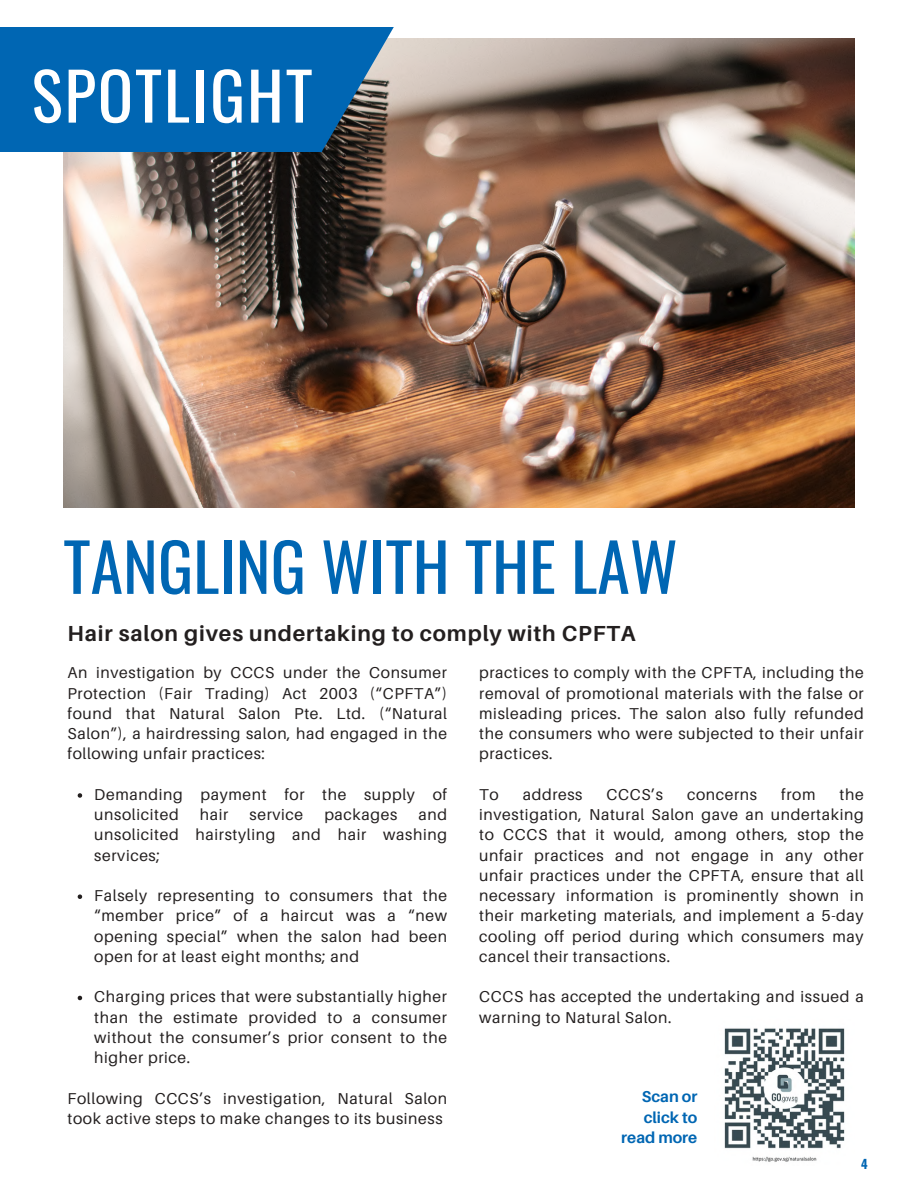
<style>
.page{position:relative;width:918px;height:1188px;background:#fff}
.page>*{position:absolute;margin:0;border:0;box-sizing:border-box;transform-origin:0 0}
.t1{font:66px "Oswald";color:#0066b3}
.t2{font:65.4px "Oswald";letter-spacing:.03em;color:#fff}
.t3{font:700 21.75px "Aileron";letter-spacing:.04em;color:#231f1f}
.t4{font:15.75px/20.2px "Aileron";letter-spacing:.04em;color:#231f1f;text-align:justify}
.t5{font:700 15.75px/20.7px "Aileron";color:#0066b3;text-align:right}
.t6{font:700 12.45px "Oswald";color:#0066b3}
</style>
<div class="page">
<img style="left:63px;top:38px;width:791px;height:469px">
<div style="left:0;top:27px;width:321px;height:125px;background:#0066b3"></div>
<svg style="left:249px;top:27px;width:145px;height:126px"></svg>
<img style="left:724px;top:1028px;width:121px;height:134px">
<svg style="left:78px;top:793px;width:4px;height:5px"></svg>
<svg style="left:78px;top:894px;width:4px;height:5px"></svg>
<svg style="left:78px;top:996px;width:4px;height:4px"></svg>
<p class="t2" style="left:32px;top:45px;width:283px">SPOTLIGHT</p>
<p class="t1" style="left:63px;top:515px;width:616px">TANGLING WITH THE LAW</p>
<p class="t3" style="left:68px;top:619px;width:570px">Hair salon gives undertaking to comply with CPFTA</p>
<p class="t4" style="left:479px;top:663px;width:386px">practices to comply with the CPFTA, including the removal of promotional materials with the false or misleading prices. The salon also fully refunded the consumers who were subjected to their unfair practices.</p>
<p class="t4" style="left:479px;top:784px;width:21px">To</p>
<p class="t4" style="left:523px;top:784px;width:61px">address</p>
<p class="t4" style="left:607px;top:784px;width:58px">CCCS’s</p>
<p class="t4" style="left:687px;top:784px;width:72px">concerns</p>
<p class="t4" style="left:781px;top:784px;width:36px">from</p>
<h1 class="t4" style="left:68px;top:663px;width:381px">An investigation by CCCS under the Consumer Protection (Fair Trading) Act 2003 (“CPFTA”) found that Natural Salon Pte. Ltd. (“Natural Salon”), a hairdressing salon, had engaged in the following unfair practices:</h1>
<h1 class="t4" style="left:94px;top:784px;width:354px">Demanding payment for the supply of unsolicited</h1>
<p class="t4" style="left:479px;top:784px;width:386px;text-indent:360px">the investigation, Natural Salon gave an undertaking to CCCS that it would, among others, stop the unfair practices and not engage in any other unfair practices under the CPFTA, ensure that all necessary information is prominently shown in their marketing materials, and implement a 5-day cooling off period during which consumers may cancel their transactions.</p>
<p class="t4" style="left:479px;top:987px;width:386px">CCCS has accepted the undertaking and issued a warning to Natural Salon.</p>
<h1 class="t4" style="left:200px;top:804px;width:30px">hair</h1>
<h1 class="t4" style="left:250px;top:804px;width:55px">service</h1>
<h1 class="t4" style="left:324px;top:804px;width:74px">packages</h1>
<h1 class="t4" style="left:94px;top:804px;width:354px;text-indent:324px">and unsolicited hairstyling and hair washing services;</h1>
<h2 class="t4" style="left:94px;top:885px;width:354px">Falsely representing to consumers that the “member price” of a haircut was a “new opening special” when the salon had been open for at least eight months; and</h2>
<p class="t4" style="left:94px;top:987px;width:354px">Charging prices that were substantially higher than the estimate provided to a consumer without the consumer’s prior consent to the higher price.</p>
<p class="t4" style="left:68px;top:1088px;width:381px">Following CCCS’s investigation, Natural Salon took active steps to make changes to its business</p>
<h3 class="t5" style="left:621px;top:1086px;width:78px">Scan or click to read more</h3>
<p class="t6" style="left:861px;top:1154px;width:8px">4</p>
</div>
